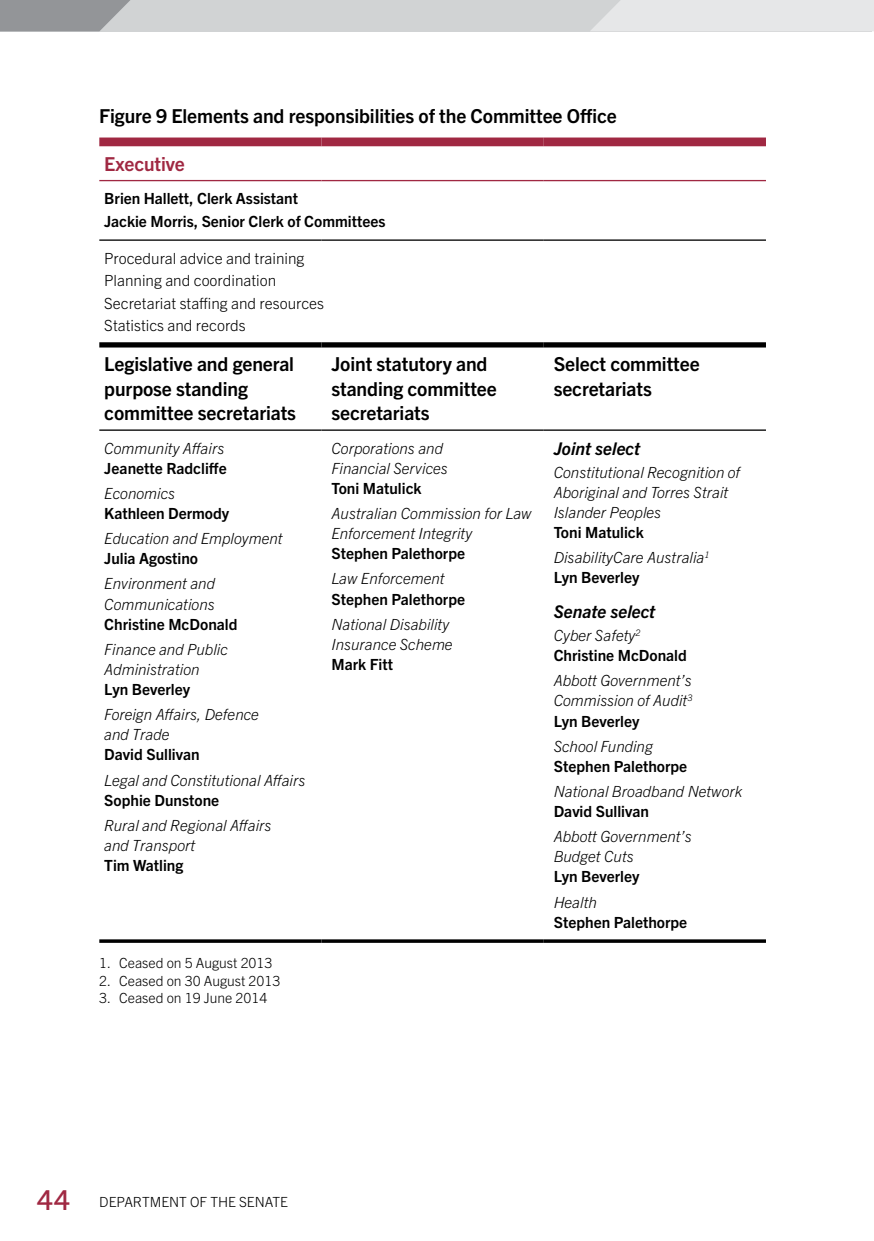
<style>
.page{position:relative;width:874px;height:1241px;background:#fff}
.page>*{position:absolute;margin:0;border:0;box-sizing:border-box;transform-origin:0 0}
.t1{font:700 19.25px/24.5px "Trade Gothic Next LT Pro";letter-spacing:-.005em;color:#000}
.t2{font:700 19.25px "Trade Gothic Next LT Pro";letter-spacing:-.005em;color:#a02842}
.t3{font:italic 700 17.5px "Trade Gothic Next LT Pro";color:#000}
.t4{font:italic 300 15.4px/20.1px "Trade Gothic Next LT Pro";color:#000}
.t5{font:700 15.4px/22.6px "Trade Gothic Next LT Pro";color:#000}
.t6{font:300 15.4px/22.6px "Trade Gothic Next LT Pro";color:#000}
.t7{font:300 14px "Trade Gothic Next LT Pro";color:#000}
.s1{font-weight:700;font-style:normal}
.s2{font-weight:300;font-style:italic}
.s3{font-family:"Museo 500";font-weight:400;font-size:28px;color:#a02842}
</style>
<div class="page">
<div style="left:0;top:0;width:871px;height:31px;background:#d1d3d4"></div>
<svg style="left:0;top:0;width:130px;height:31px;background:#9a9c9e"></svg>
<div style="left:591px;top:0;width:282px;height:31px;background:#e6e7e8"></div>
<hr style="left:99px;top:239px;width:222px;height:2px;background:#000">
<hr style="left:321px;top:239px;width:222px;height:2px;background:#000">
<hr style="left:543px;top:239px;width:222px;height:2px;background:#000">
<div style="left:99px;top:137px;width:222px;height:9px;background:#a02842"></div>
<div style="left:321px;top:137px;width:222px;height:9px;background:#a02842"></div>
<div style="left:543px;top:137px;width:222px;height:9px;background:#a02842"></div>
<hr style="left:99px;top:180px;width:222px;height:1px;background:#a02842">
<hr style="left:321px;top:180px;width:222px;height:1px;background:#a02842">
<hr style="left:543px;top:180px;width:222px;height:1px;background:#a02842">
<div style="left:99px;top:342px;width:222px;height:5px;background:#000"></div>
<hr style="left:99px;top:429px;width:222px;height:2px;background:#000">
<div style="left:321px;top:342px;width:222px;height:5px;background:#000"></div>
<div style="left:543px;top:342px;width:222px;height:5px;background:#000"></div>
<hr style="left:321px;top:429px;width:222px;height:2px;background:#000">
<hr style="left:543px;top:429px;width:222px;height:2px;background:#000">
<hr style="left:99px;top:939px;width:222px;height:3px;background:#000">
<hr style="left:321px;top:939px;width:222px;height:3px;background:#000">
<hr style="left:543px;top:939px;width:222px;height:3px;background:#000">
<p class="t1" style="left:99px;top:102px;width:518px">Figure 9 Elements and responsibilities of the Committee Office</p>
<p class="t2" style="left:104px;top:150px;width:82px">Executive</p>
<p class="t5" style="left:104px;top:186px;width:282px">Brien Hallett, Clerk Assistant<br>Jackie Morris, Senior Clerk of Committees</p>
<p class="t6" style="left:104px;top:246px;width:221px">Procedural advice and training<br>Planning and coordination<br>Secretariat staffing and resources<br>Statistics and records</p>
<p class="t1" style="left:104px;top:350px;width:193px">Legislative and general purpose standing committee secretariats</p>
<p class="t1" style="left:331px;top:350px;width:167px">Joint statutory and standing committee secretariats</p>
<p class="t1" style="left:553px;top:350px;width:147px">Select committee secretariats</p>
<p class="t4" style="left:104px;top:437px;width:121px">Community Affairs</p>
<p class="t5" style="left:104px;top:456px;width:124px">Jeanette Radcliffe</p>
<p class="t4" style="left:104px;top:482px;width:72px">Economics</p>
<p class="t5" style="left:104px;top:501px;width:126px">Kathleen Dermody</p>
<p class="t4" style="left:104px;top:527px;width:180px">Education and Employment</p>
<p class="t5" style="left:104px;top:546px;width:95px">Julia Agostino</p>
<p class="t4" style="left:104px;top:572px;width:112px">Environment and<br>Communications</p>
<p class="t5" style="left:104px;top:611px;width:135px">Christine McDonald</p>
<p class="t4" style="left:104px;top:638px;width:125px">Finance and Public<br>Administration</p>
<p class="t5" style="left:104px;top:677px;width:87px">Lyn Beverley</p>
<p class="t4" style="left:104px;top:703px;width:156px">Foreign Affairs, Defence and Trade</p>
<p class="t5" style="left:104px;top:742px;width:97px">David Sullivan</p>
<p class="t4" style="left:104px;top:768px;width:202px">Legal and Constitutional Affairs</p>
<p class="t5" style="left:104px;top:787px;width:116px">Sophie Dunstone</p>
<p class="t4" style="left:104px;top:814px;width:169px">Rural and Regional Affairs and Transport</p>
<p class="t5" style="left:104px;top:853px;width:81px">Tim Watling</p>
<p class="t4" style="left:331px;top:437px;width:118px">Corporations and<br>Financial Services</p>
<p class="t5" style="left:331px;top:476px;width:92px">Toni Matulick</p>
<p class="t4" style="left:331px;top:502px;width:202px">Australian Commission for Law<br>Enforcement Integrity</p>
<p class="t5" style="left:331px;top:541px;width:135px">Stephen Palethorpe</p>
<p class="t4" style="left:331px;top:567px;width:115px">Law Enforcement</p>
<p class="t5" style="left:331px;top:586px;width:135px">Stephen Palethorpe</p>
<p class="t4" style="left:331px;top:613px;width:123px">National Disability<br>Insurance Scheme</p>
<p class="t5" style="left:331px;top:652px;width:63px">Mark Fitt</p>
<p class="t3" style="left:553px;top:436px;width:88px">Joint select</p>
<p class="t4" style="left:553px;top:461px;width:188px">Constitutional Recognition of<br>Aboriginal and Torres Strait<br>Islander Peoples</p>
<p class="t4" style="left:553px;top:519px;width:157px;line-height:25px"><span class="s1">Toni Matulick<br></span>DisabilityCare Australia<sup>1</sup></p>
<p class="t5" style="left:553px;top:565px;width:87px">Lyn Beverley</p>
<p class="t3" style="left:553px;top:599px;width:103px">Senate select</p>
<p class="t5" style="left:553px;top:624px;width:135px;line-height:20.1px"><span class="s2">Cyber Safety</span><sup>2<br></sup>Christine McDonald</p>
<p class="t4" style="left:553px;top:669px;width:140px;text-align:justify">Abbott Government’s Commission of Audit<sup>3<br></sup><span class="s1">Lyn Beverley</span></p>
<p class="t4" style="left:553px;top:735px;width:101px">School Funding</p>
<p class="t5" style="left:553px;top:753px;width:135px">Stephen Palethorpe</p>
<p class="t4" style="left:553px;top:780px;width:190px">National Broadband Network</p>
<p class="t5" style="left:553px;top:799px;width:97px">David Sullivan</p>
<p class="t4" style="left:553px;top:825px;width:140px">Abbott Government’s<br>Budget Cuts</p>
<p class="t5" style="left:553px;top:864px;width:87px">Lyn Beverley</p>
<p class="t4" style="left:553px;top:890px;width:45px">Health</p>
<p class="t5" style="left:553px;top:909px;width:135px">Stephen Palethorpe</p>
<p class="t7" style="left:99px;top:953px;width:175px">1. Ceased on 5 August 2013</p>
<p class="t7" style="left:99px;top:970px;width:182px">2. Ceased on 30 August 2013</p>
<p class="t7" style="left:99px;top:988px;width:169px">3. Ceased on 19 June 2014</p>
<p class="t7" style="left:37px;top:1191px;width:252px"><span class="s3">44</span> DEPARTMENT OF THE SENATE</p>
</div>
